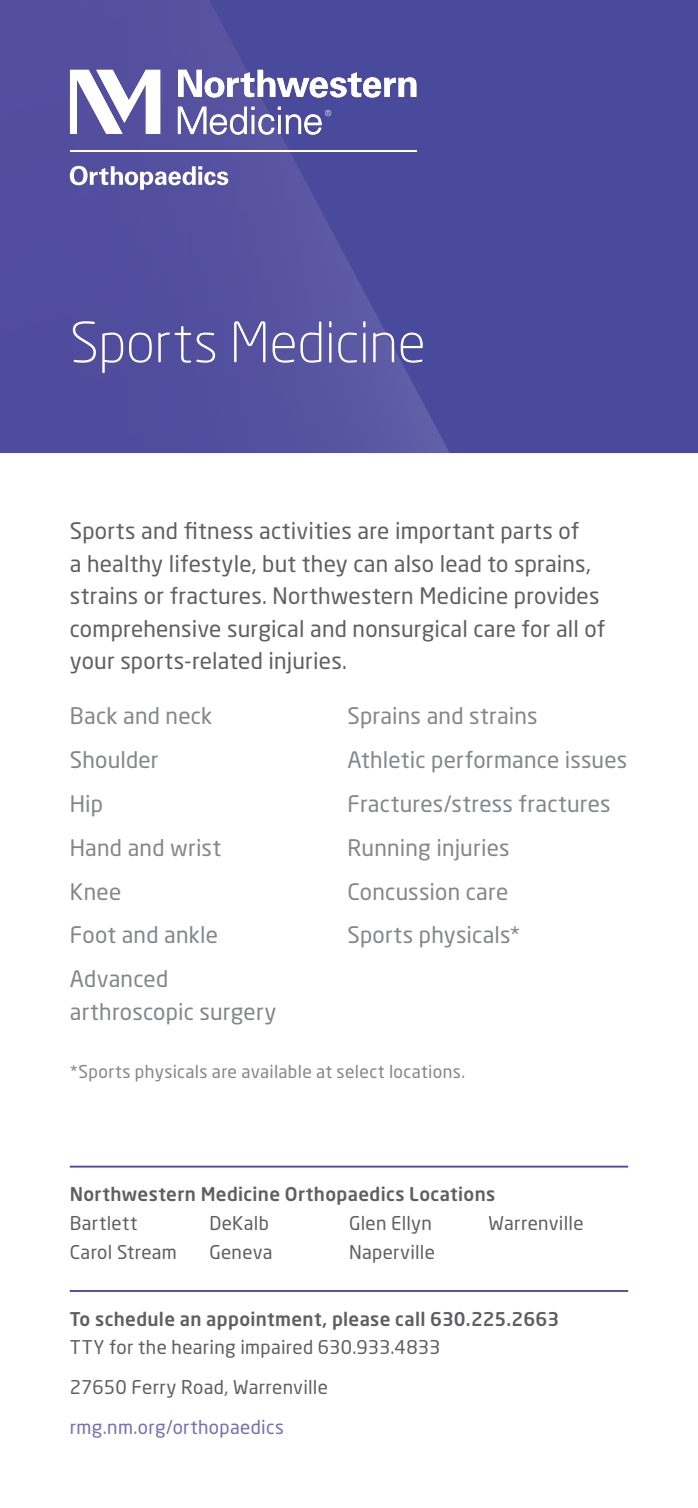
<style>
.page{position:relative;width:698px;height:1508px;background:#fff}
.page>*{position:absolute;margin:0;border:0;box-sizing:border-box;transform-origin:0 0}
.NM_-_PANEL_CARD_-_Co{font:300 55px "Neo Sans Pro";letter-spacing:-.005em;color:#fff}
.NM_-_Body_Copy{font:22.5px/32.5px "Neo Sans Pro";letter-spacing:.01em;color:#5f5f62}
.NM_-_Bullet_List{font:22.5px/32.5px "Neo Sans Pro";letter-spacing:.01em;color:#848689}
.NM_-_BIO_CARD_-_CTA{font:500 18.75px/28.8px "Neo Sans Pro";letter-spacing:.02em;color:#5f5f62}
.NM_-_BIO_CARD_-_CTA-2{font:18.75px "Neo Sans Pro";letter-spacing:.015em;color:#5f5f62}
.NM_-_BIO_CARD_-_Cont{font:18.75px "Neo Sans Pro";letter-spacing:.015em;color:#5f5f62}
.NM_-_BIO_CARD_-_Cont-2{font:18.75px "Neo Sans Pro";letter-spacing:.02em;color:#7471b2}
.NM_-_BIO_CARD_-_Cont-3{font:17.5px "Neo Sans Pro";letter-spacing:.02em;color:#848689}
.s1{font-weight:400}
</style>
<div class="page">
<div style="left:0;top:0;width:698px;height:452px;background:#494a9b"></div>
<svg style="left:0;top:0;width:449px;height:452px"></svg>
<hr style="left:70px;top:1165px;width:558px;height:2px;background:#494a9b">
<hr style="left:70px;top:1290px;width:558px;height:1px;background:#494a9b">
<hr style="left:70px;top:150px;width:346px;height:1px;background:#fff">
<svg style="left:70px;top:166px;width:158px;height:24px"></svg>
<svg style="left:178px;top:70px;width:238px;height:28px"></svg>
<svg style="left:70px;top:70px;width:90px;height:64px"></svg>
<svg style="left:178px;top:107px;width:153px;height:28px"></svg>
<p class="NM_-_PANEL_CARD_-_Co" style="left:70px;top:309px;width:357px">Sports Medicine</p>
<p class="NM_-_Body_Copy" style="left:70px;top:514px;width:537px">Sports and fitness activities are important parts of<br>a healthy lifestyle, but they can also lead to sprains, strains or fractures. Northwestern Medicine provides comprehensive surgical and nonsurgical care for all of your sports-related injuries.</p>
<p class="NM_-_Bullet_List" style="left:70px;top:699px;width:144px">Back and neck</p>
<p class="NM_-_Bullet_List" style="left:347px;top:699px;width:192px">Sprains and strains</p>
<p class="NM_-_Bullet_List" style="left:70px;top:743px;width:90px">Shoulder</p>
<p class="NM_-_Bullet_List" style="left:347px;top:743px;width:281px">Athletic performance issues</p>
<p class="NM_-_Bullet_List" style="left:70px;top:787px;width:35px">Hip</p>
<p class="NM_-_Bullet_List" style="left:347px;top:787px;width:265px">Fractures/stress fractures</p>
<p class="NM_-_Bullet_List" style="left:70px;top:831px;width:153px">Hand and wrist</p>
<p class="NM_-_Bullet_List" style="left:347px;top:831px;width:164px">Running injuries</p>
<p class="NM_-_Bullet_List" style="left:70px;top:874px;width:53px">Knee</p>
<p class="NM_-_Bullet_List" style="left:347px;top:874px;width:162px">Concussion care</p>
<p class="NM_-_Bullet_List" style="left:70px;top:918px;width:150px">Foot and ankle</p>
<p class="NM_-_Bullet_List" style="left:347px;top:918px;width:174px">Sports physicals*</p>
<p class="NM_-_Bullet_List" style="left:70px;top:962px;width:208px">Advanced arthroscopic surgery</p>
<p class="NM_-_BIO_CARD_-_Cont-3" style="left:70px;top:1061px;width:397px">*Sports physicals are available at select locations.</p>
<p class="NM_-_BIO_CARD_-_CTA" style="left:70px;top:1179px;width:427px">Northwestern Medicine Orthopaedics Locations</p>
<p class="NM_-_BIO_CARD_-_CTA-2" style="left:70px;top:1211px;width:69px">Bartlett</p>
<p class="NM_-_BIO_CARD_-_CTA-2" style="left:70px;top:1240px;width:109px">Carol Stream</p>
<p class="NM_-_BIO_CARD_-_CTA-2" style="left:488px;top:1211px;width:96px">Warrenville</p>
<p class="NM_-_BIO_CARD_-_CTA-2" style="left:209px;top:1211px;width:61px">DeKalb</p>
<p class="NM_-_BIO_CARD_-_CTA-2" style="left:209px;top:1240px;width:65px">Geneva</p>
<p class="NM_-_BIO_CARD_-_CTA-2" style="left:349px;top:1211px;width:84px">Glen Ellyn</p>
<p class="NM_-_BIO_CARD_-_CTA-2" style="left:349px;top:1240px;width:87px">Naperville</p>
<p class="NM_-_BIO_CARD_-_CTA" style="left:70px;top:1304px;width:491px">To schedule an appointment, please call 630.225.2663<br><span class="s1">TTY for the hearing impaired 630.933.4833</span></p>
<p class="NM_-_BIO_CARD_-_Cont" style="left:70px;top:1376px;width:260px">27650 Ferry Road, Warrenville</p>
<p class="NM_-_BIO_CARD_-_Cont-2" style="left:70px;top:1416px;width:215px">rmg.nm.org/orthopaedics</p>
</div>
